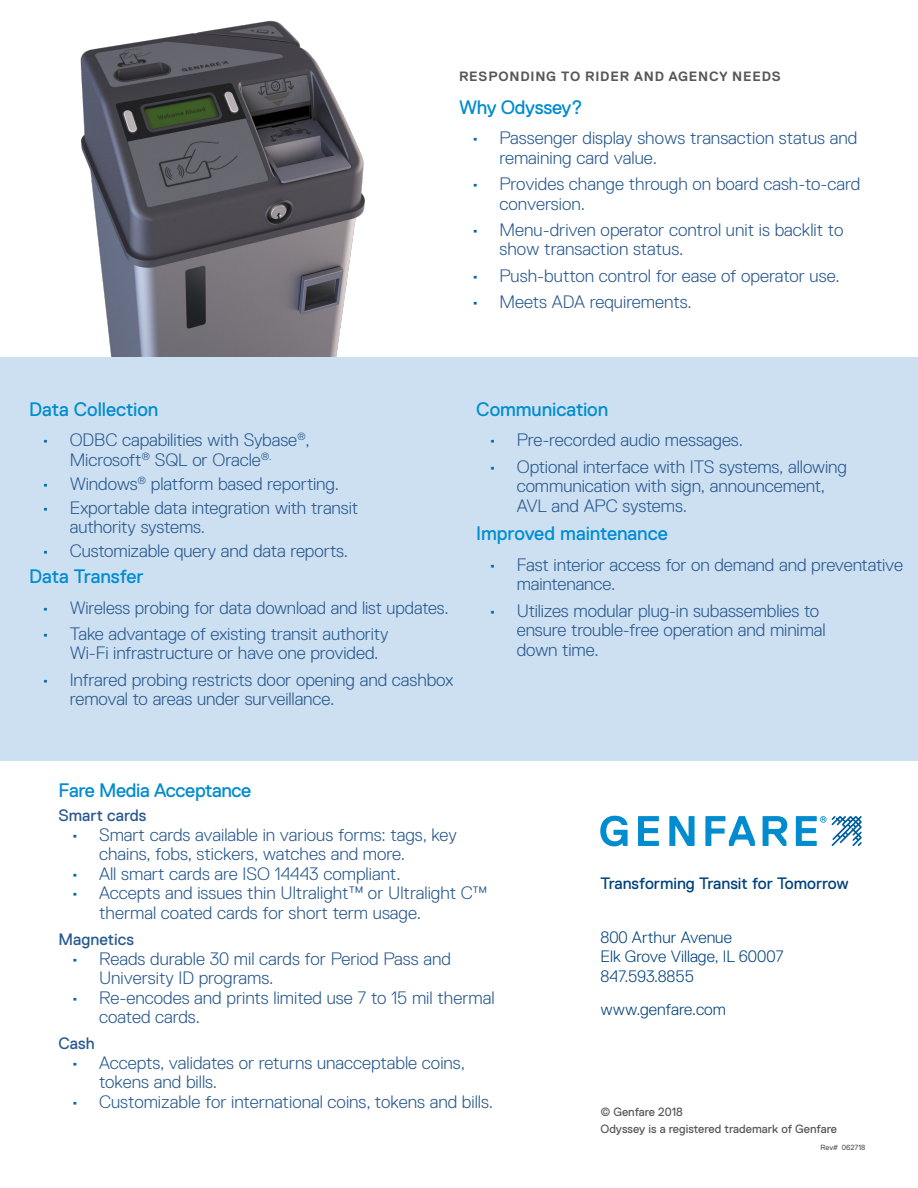
<style>
.page{position:relative;width:918px;height:1188px;background:#fff}
.page>*{position:absolute;margin:0;border:0;box-sizing:border-box;transform-origin:0 0}
.Mixed_Case_Subhead{font:19.5px "Replica Std";letter-spacing:-.01em;color:#008ccf}
.t1{font:300 18px/19.5px "Replica Std";letter-spacing:-.005em;color:#29598e}
.Body{font:300 16.5px/19.5px "Replica Std";color:#01427c}
.Body-2{font:16.5px "Replica Std";color:#01427c}
.Mixed_Case_Subhead-2{font:16.5px "Replica Std";color:#29598e}
.Subhead{font:700 13.5px "Replica Std";letter-spacing:.06em;color:#57585a}
.Body-3{font:12px "Replica Std";color:#57585a}
.Body-4{font:7.5px "Replica Std";color:#57585a}
.s1{font-weight:700;color:#006cac}
</style>
<div class="page">
<img style="left:80px;top:20px;width:285px;height:337px">
<svg style="left:600px;top:816px;width:28px;height:30px"></svg>
<svg style="left:638px;top:816px;width:21px;height:30px"></svg>
<svg style="left:669px;top:816px;width:26px;height:30px"></svg>
<svg style="left:705px;top:816px;width:50px;height:30px"></svg>
<svg style="left:763px;top:816px;width:24px;height:30px"></svg>
<svg style="left:796px;top:816px;width:66px;height:30px"></svg>
<div style="left:0;top:357px;width:918px;height:404px;background:#cde0f2"></div>
<p class="Subhead" style="left:459px;top:69px;width:323px">RESPONDING TO RIDER AND AGENCY NEEDS</p>
<p class="Mixed_Case_Subhead" style="left:459px;top:96px;width:125px">Why Odyssey?</p>
<p class="t1" style="left:500px;top:129px;width:359px;text-indent:-27px"><span class="s1">·</span> Passenger display shows transaction status and remaining card value.</p>
<p class="t1" style="left:500px;top:174px;width:362px;text-indent:-27px"><span class="s1">·</span> Provides change through on board cash-to-card conversion.</p>
<p class="t1" style="left:500px;top:220px;width:345px;text-indent:-27px"><span class="s1">·</span> Menu-driven operator control unit is backlit to show transaction status.</p>
<p class="t1" style="left:472px;top:266px;width:369px"><span class="s1">·</span> Push-button control for ease of operator use.</p>
<p class="t1" style="left:472px;top:292px;width:221px"><span class="s1">·</span> Meets ADA requirements.</p>
<p class="Mixed_Case_Subhead" style="left:29px;top:398px;width:131px">Data Collection</p>
<p class="t1" style="left:70px;top:431px;width:241px;text-indent:-27px"><span class="s1">·</span> ODBC capabilities with Sybase<sup>®</sup>,<br>Microsoft<sup>®</sup> SQL or Oracle<sup>®.</sup></p>
<p class="t1" style="left:43px;top:474px;width:298px"><span class="s1">·</span> Windows<sup>®</sup> platform based reporting.</p>
<p class="t1" style="left:70px;top:498px;width:290px;text-indent:-27px"><span class="s1">·</span> Exportable data integration with transit authority systems.</p>
<p class="t1" style="left:43px;top:541px;width:307px"><span class="s1">·</span> Customizable query and data reports.</p>
<p class="Mixed_Case_Subhead" style="left:29px;top:565px;width:116px">Data Transfer</p>
<p class="t1" style="left:43px;top:598px;width:407px"><span class="s1">·</span> Wireless probing for data download and list updates.</p>
<p class="t1" style="left:70px;top:624px;width:321px;text-indent:-27px"><span class="s1">·</span> Take advantage of existing transit authority<br>Wi-Fi infrastructure or have one provided.</p>
<p class="t1" style="left:70px;top:670px;width:385px;text-indent:-27px"><span class="s1">·</span> Infrared probing restricts door opening and cashbox removal to areas under surveillance.</p>
<p class="Mixed_Case_Subhead" style="left:476px;top:398px;width:133px">Communication</p>
<p class="t1" style="left:490px;top:431px;width:255px"><span class="s1">·</span> Pre-recorded audio messages.</p>
<p class="t1" style="left:517px;top:457px;width:332px;text-indent:-27px"><span class="s1">·</span> Optional interface with ITS systems, allowing communication with sign, announcement,<br>AVL and APC systems.</p>
<p class="Mixed_Case_Subhead" style="left:476px;top:523px;width:193px">Improved maintenance</p>
<p class="t1" style="left:517px;top:555px;width:388px;text-indent:-27px"><span class="s1">·</span> Fast interior access for on demand and preventative maintenance.</p>
<p class="t1" style="left:517px;top:601px;width:310px;text-indent:-27px"><span class="s1">·</span> Utilizes modular plug-in subassemblies to ensure trouble-free operation and minimal down time.</p>
<p class="Mixed_Case_Subhead" style="left:59px;top:780px;width:194px">Fare Media Acceptance</p>
<p class="Mixed_Case_Subhead-2" style="left:59px;top:806px;width:89px">Smart cards</p>
<p class="t1" style="left:99px;top:825px;width:359px;text-indent:-27px"><span class="s1">·</span> Smart cards available in various forms: tags, key chains, fobs, stickers, watches and more.</p>
<p class="t1" style="left:72px;top:864px;width:330px"><span class="s1">·</span> All smart cards are ISO 14443 compliant.</p>
<p class="t1" style="left:99px;top:883px;width:390px;text-indent:-27px"><span class="s1">·</span> Accepts and issues thin Ultralight™ or Ultralight C™ thermal coated cards for short term usage.</p>
<p class="Mixed_Case_Subhead-2" style="left:59px;top:930px;width:77px">Magnetics</p>
<p class="t1" style="left:99px;top:949px;width:353px;text-indent:-27px"><span class="s1">·</span> Reads durable 30 mil cards for Period Pass and<br>University ID programs.</p>
<p class="t1" style="left:99px;top:988px;width:397px;text-indent:-27px"><span class="s1">·</span> Re-encodes and prints limited use 7 to 15 mil thermal coated cards.</p>
<p class="Mixed_Case_Subhead-2" style="left:59px;top:1034px;width:38px">Cash</p>
<p class="t1" style="left:99px;top:1053px;width:367px;text-indent:-27px"><span class="s1">·</span> Accepts, validates or returns unacceptable coins, tokens and bills.</p>
<p class="t1" style="left:72px;top:1092px;width:423px"><span class="s1">·</span> Customizable for international coins, tokens and bills.</p>
<p class="Body-2" style="left:600px;top:874px;width:250px">Transforming Transit for Tomorrow</p>
<p class="Body" style="left:600px;top:927px;width:184px">800 Arthur Avenue<br>Elk Grove Village, IL 60007<br>847.593.8855</p>
<p class="Body" style="left:600px;top:999px;width:127px">www.genfare.com</p>
<p class="Body-3" style="left:600px;top:1106px;width:84px">© Genfare 2018</p>
<p class="Body-3" style="left:600px;top:1122px;width:238px">Odyssey is a registered trademark of Genfare</p>
<p class="Body-4" style="left:821px;top:1143px;width:46px">Rev# 062718</p>
</div>
